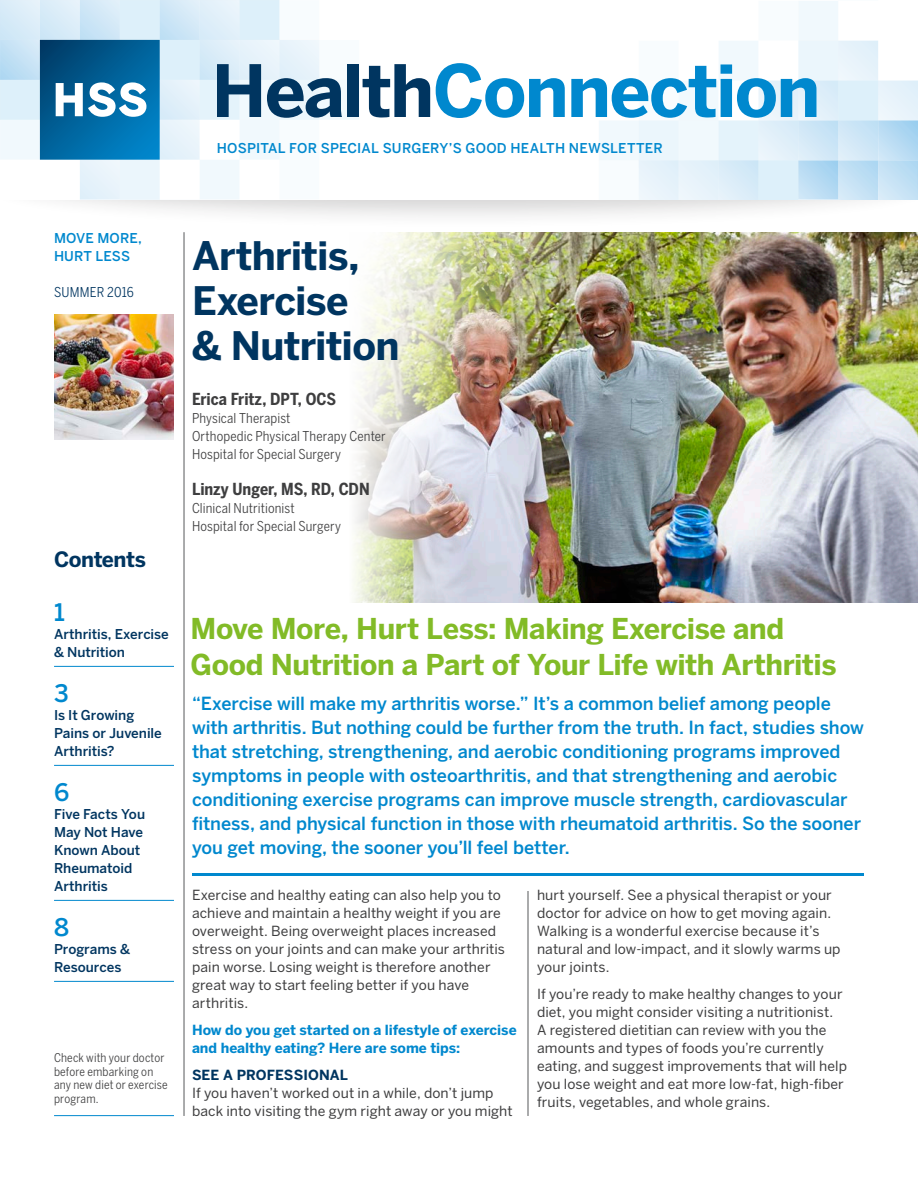
<style>
.page{position:relative;width:918px;height:1188px;background:#fff}
.page>*{position:absolute;margin:0;border:0;box-sizing:border-box;transform-origin:0 0}
.t1{font:700 71.4px "Benton Sans";letter-spacing:-.025em;color:#0088ce}
.blue_Headline{font:700 39px/45px "Benton Sans";letter-spacing:-.02em;color:#003560}
.article_author{font:700 28.5px/36px "Benton Sans";letter-spacing:-.015em;color:#82bb27}
.blue_Headline-2{font:500 24px "Benton Sans";color:#0088ce}
.blue_Headline-3{font:700 21px "Benton Sans";letter-spacing:-.02em;color:#003560}
.Benton_9_12_body_cop{font:500 18px/24px "Benton Sans";letter-spacing:-.005em;color:#0088ce}
.article_author-2{font:700 16.5px "Benton Sans Condensed";color:#3e3e3f}
.Benton_9_12_body_cop-2{font:13.8px/18px "Benton Sans";letter-spacing:.005em;color:#3e3e3f}
.Benton_9_12_body_cop-3{font:700 13.8px/18px "Benton Sans";color:#0088ce}
.Benton_9_12_body_cop-4{font:700 13.8px "Benton Sans";letter-spacing:.005em;color:#003560}
.blue_Headline-4{font:500 13.5px/18px "Benton Sans";letter-spacing:-.005em;color:#003560}
.article_author-3{font:13.5px/18px "Benton Sans Condensed";letter-spacing:.01em;color:#3e3e3f}
.blue_Headline-5{font:500 13.5px/18px "Benton Sans";letter-spacing:.01em;color:#0088ce}
._1_Secondary_Utopia{font:13.5px "Benton Sans Condensed";letter-spacing:.015em;color:#003560}
.blue_Headline-6{font:12px/13.5px "Benton Sans Condensed";letter-spacing:.015em;color:#3e3e3f}
.s1{color:#003560}
</style>
<div class="page">
<img style="left:680px;top:232px;width:238px;height:371px">
<img style="left:519px;top:232px;width:161px;height:371px">
<img style="left:353px;top:232px;width:166px;height:371px">
<div style="left:0;top:127px;width:918px;height:103px;background:#231f20;opacity:.2"></div>
<div style="left:0;top:98px;width:917px;height:101px;background:#fff"></div>
<svg style="left:559px;top:1px;width:359px;height:199px"></svg>
<svg style="left:0;top:0;width:399px;height:200px"></svg>
<hr style="left:528px;top:891px;width:1px;height:225px;background:#57585a">
<hr style="left:184px;top:232px;width:1px;height:884px;background:#57585a">
<hr style="left:54px;top:666px;width:120px;height:1px;background:#0088ce">
<hr style="left:54px;top:765px;width:120px;height:1px;background:#0088ce">
<hr style="left:54px;top:900px;width:120px;height:1px;background:#0088ce">
<hr style="left:54px;top:981px;width:120px;height:1px;background:#0088ce">
<hr style="left:54px;top:1115px;width:120px;height:1px;background:#0088ce">
<hr style="left:192px;top:873px;width:672px;height:3px;background:#0088ce">
<img style="left:54px;top:314px;width:120px;height:125px">
<h1 class="t1" style="left:212px;top:46px;width:610px"><span class="s1">Health</span>Connection</h1>
<p class="blue_Headline-5" style="left:217px;top:139px;width:447px">HOSPITAL FOR SPECIAL SURGERY’S GOOD HEALTH NEWSLETTER</p>
<p class="blue_Headline-5" style="left:54px;top:229px;width:89px">MOVE MORE,<br>HURT LESS</p>
<p class="_1_Secondary_Utopia" style="left:54px;top:284px;width:81px">SUMMER 2016</p>
<p class="blue_Headline-3" style="left:54px;top:546px;width:93px">Contents</p>
<p class="blue_Headline-2" style="left:54px;top:598px;width:12px">1</p>
<p class="blue_Headline-4" style="left:54px;top:625px;width:116px">Arthritis, Exercise &amp; Nutrition</p>
<p class="blue_Headline-2" style="left:54px;top:679px;width:16px">3</p>
<p class="blue_Headline-4" style="left:54px;top:706px;width:109px">Is It Growing<br>Pains or Juvenile<br>Arthritis?</p>
<p class="blue_Headline-2" style="left:54px;top:778px;width:17px">6</p>
<p class="blue_Headline-4" style="left:54px;top:805px;width:93px">Five Facts You<br>May Not Have<br>Known About<br>Rheumatoid<br>Arthritis</p>
<p class="blue_Headline-2" style="left:54px;top:913px;width:16px">8</p>
<p class="blue_Headline-4" style="left:54px;top:940px;width:78px">Programs &amp;<br>Resources</p>
<p class="blue_Headline-6" style="left:54px;top:1051px;width:115px">Check with your doctor before embarking on any new diet or exercise program.</p>
<p class="blue_Headline" style="left:192px;top:234px;width:209px">Arthritis,<br>Exercise<br>&amp; Nutrition</p>
<p class="article_author-2" style="left:192px;top:389px;width:146px">Erica Fritz, DPT, OCS</p>
<p class="article_author-3" style="left:192px;top:409px;width:100px">Physical Therapist</p>
<p class="article_author-3" style="left:192px;top:427px;width:195px">Orthopedic Physical Therapy Center<br>Hospital for Special Surgery</p>
<p class="article_author-2" style="left:192px;top:479px;width:179px">Linzy Unger, MS, RD, CDN</p>
<p class="article_author-3" style="left:192px;top:499px;width:151px">Clinical Nutritionist<br>Hospital for Special Surgery</p>
<p class="article_author" style="left:191px;top:611px;width:648px">Move More, Hurt Less: Making Exercise and<br>Good Nutrition a Part of Your Life with Arthritis</p>
<p class="Benton_9_12_body_cop" style="left:192px;top:692px;width:674px">“Exercise will make my arthritis worse.” It’s a common belief among people with arthritis. But nothing could be further from the truth. In fact, studies show that stretching, strengthening, and aerobic conditioning programs improved symptoms in people with osteoarthritis, and that strengthening and aerobic conditioning exercise programs can improve muscle strength, cardiovascular fitness, and physical function in those with rheumatoid arthritis. So the sooner you get moving, the sooner you’ll feel better.</p>
<p class="Benton_9_12_body_cop-2" style="left:192px;top:886px;width:315px">Exercise and healthy eating can also help you to achieve and maintain a healthy weight if you are overweight. Being overweight places increased stress on your joints and can make your arthritis pain worse. Losing weight is therefore another great way to start feeling better if you have arthritis.</p>
<p class="Benton_9_12_body_cop-3" style="left:192px;top:1021px;width:326px">How do you get started on a lifestyle of exercise and healthy eating? Here are some tips:</p>
<p class="Benton_9_12_body_cop-4" style="left:192px;top:1066px;width:157px">SEE A PROFESSIONAL</p>
<p class="Benton_9_12_body_cop-2" style="left:192px;top:1084px;width:322px">If you haven’t worked out in a while, don’t jump back into visiting the gym right away or you might</p>
<p class="Benton_9_12_body_cop-2" style="left:537px;top:886px;width:305px">hurt yourself. See a physical therapist or your doctor for advice on how to get moving again.<br>Walking is a wonderful exercise because it’s natural and low-impact, and it slowly warms up your joints.</p>
<p class="Benton_9_12_body_cop-2" style="left:537px;top:985px;width:312px">If you’re ready to make healthy changes to your diet, you might consider visiting a nutritionist.<br>A registered dietitian can review with you the amounts and types of foods you’re currently eating, and suggest improvements that will help you lose weight and eat more low-fat, high-fiber fruits, vegetables, and whole grains.</p>
</div>
